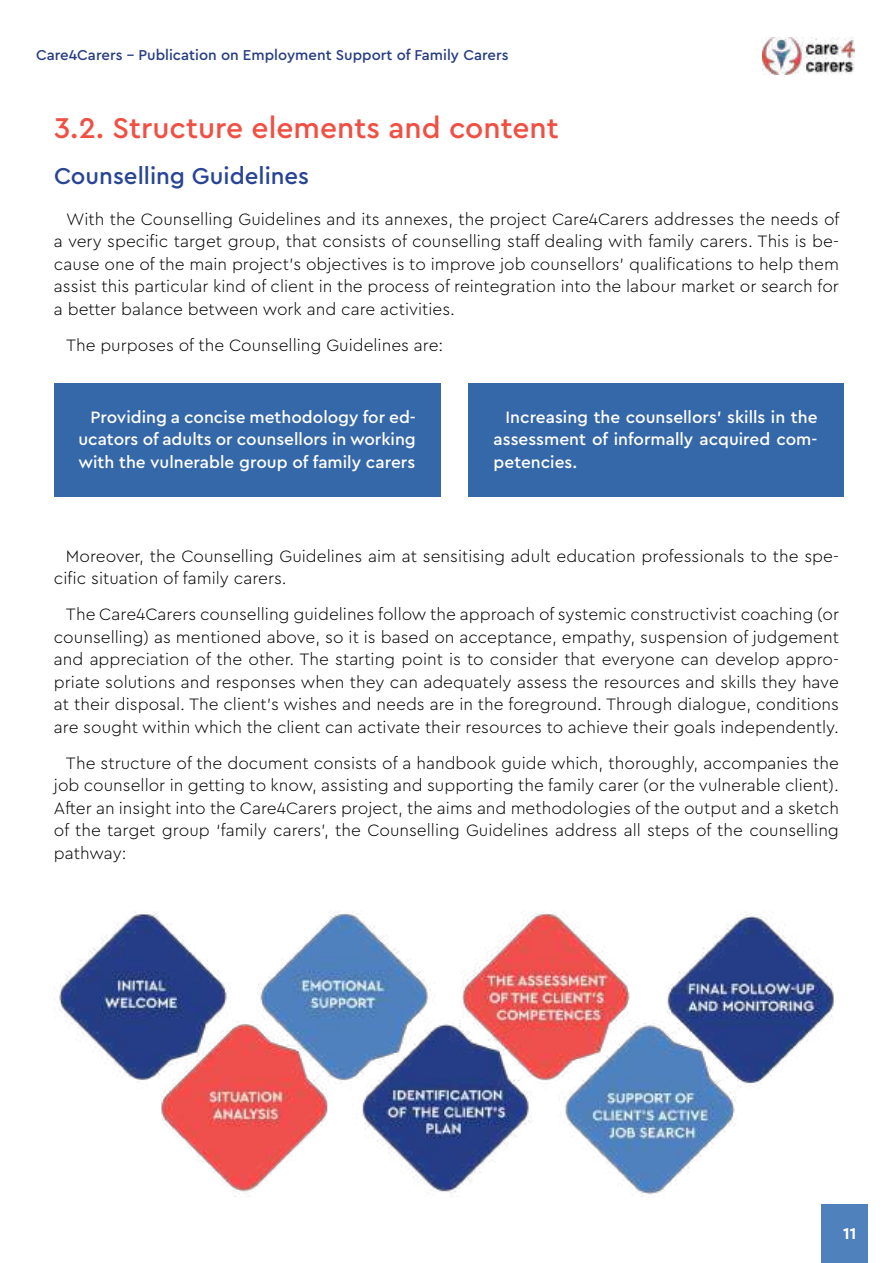
<style>
.page{position:relative;width:893px;height:1263px;background:#fff}
.page>*{position:absolute;margin:0;border:0;box-sizing:border-box;transform-origin:0 0}
.t1{font:500 30px "Cera Pro";color:#f05044}
.t2{font:500 24px "Cera Pro";color:#284595}
.t3{font:300 17.25px/22.5px "Cera Pro";color:#000;text-align:justify}
.t4{font:500 17.25px/22.5px "Cera Pro";color:#fff;text-align:justify}
.t5{font:700 16.5px "Cera Pro";color:#fff}
.t6{font:500 15px "Cera Pro";color:#263d84}
</style>
<div class="page">
<div style="left:821px;top:1204px;width:47px;height:59px;background:#4f82bc"></div>
<img style="left:762px;top:38px;width:92px;height:36px">
<div style="left:54px;top:384px;width:386px;height:113px;background:#3568a8"></div>
<div style="left:468px;top:384px;width:375px;height:113px;background:#3568a8"></div>
<img style="left:54px;top:912px;width:780px;height:285px">
<p class="t6" style="left:36px;top:45px;width:474px">Care4Carers - Publication on Employment Support of Family Carers</p>
<h1 class="t1" style="left:54px;top:107px;width:506px">3.2. Structure elements and content</h1>
<h2 class="t2" style="left:54px;top:160px;width:257px">Counselling Guidelines</h2>
<p class="t3" style="left:54px;top:207px;width:787px;text-indent:12px">With the Counselling Guidelines and its annexes, the project Care4Carers addresses the needs of a very specific target group, that consists of counselling staff dealing with family carers. This is be&shy;cause one of the main project’s objectives is to improve job counsellors’ qualifications to help them assist this particular kind of client in the process of reintegration into the labour market or search for a better balance between work and care activities.</p>
<p class="t3" style="left:66px;top:333px;width:379px">The purposes of the Counselling Guidelines are:</p>
<p class="t4" style="left:78px;top:405px;width:339px;text-indent:12px">Providing a concise methodology for ed&shy;ucators of adults or counsellors in working with the vulnerable group of family carers</p>
<p class="t4" style="left:494px;top:405px;width:325px;text-indent:12px">Increasing the counsellors’ skills in the assessment of informally acquired com&shy;petencies.</p>
<p class="t3" style="left:54px;top:544px;width:786px;text-indent:12px">Moreover, the Counselling Guidelines aim at sensitising adult education professionals to the spe&shy;cific situation of family carers.</p>
<p class="t3" style="left:54px;top:603px;width:787px;text-indent:12px">The Care4Carers counselling guidelines follow the approach of systemic constructivist coaching (or counselling) as mentioned above, so it is based on acceptance, empathy, suspension of judgement and appreciation of the other. The starting point is to consider that everyone can develop appro&shy;priate solutions and responses when they can adequately assess the resources and skills they have at their disposal. The client’s wishes and needs are in the foreground. Through dialogue, conditions are sought within which the client can activate their resources to achieve their goals independently.</p>
<p class="t3" style="left:54px;top:751px;width:786px;text-indent:12px">The structure of the document consists of a handbook guide which, thoroughly, accompanies the job counsellor in getting to know, assisting and supporting the family carer (or the vulnerable client).<br>After an insight into the Care4Carers project, the aims and methodologies of the output and a sketch of the target group ‘family carers’, the Counselling Guidelines address all steps of the counselling pathway:</p>
<p class="t5" style="left:843px;top:1222px;width:15px">11</p>
</div>
